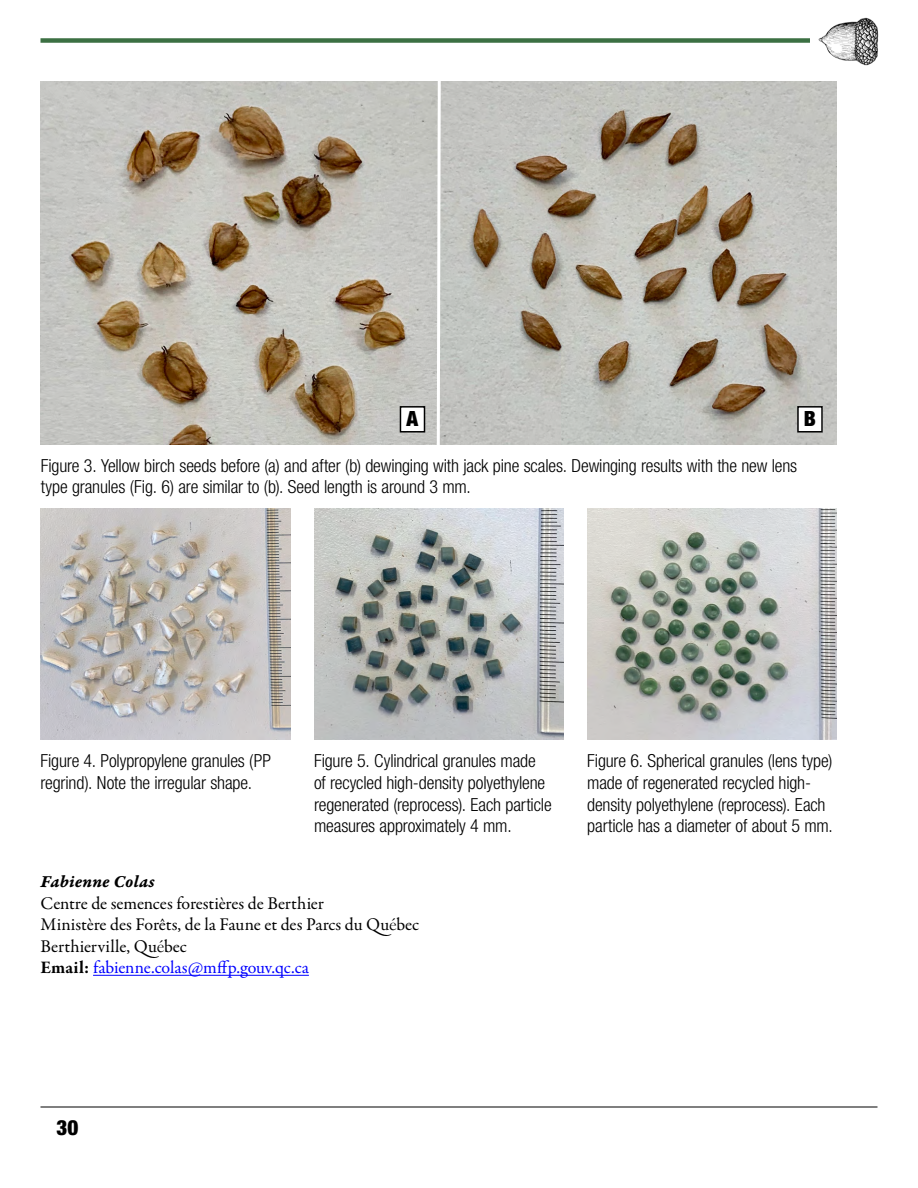
<style>
.page{position:relative;width:918px;height:1188px;background:#fff}
.page>*{position:absolute;margin:0;border:0;box-sizing:border-box;transform-origin:0 0}
.Tabbed_Fig-Table_Cap{font:900 condensed 21px "Helvetica Neue LT Std";color:#000}
.Tabbed_Fig-Table_Cap-2{font:300 condensed 18px/21.6px "Helvetica Neue LT Std";letter-spacing:-.01em;color:#000}
.Author_Contact_Infor{font:18px "Garamond Premr Pro";letter-spacing:-.005em;color:#000}
.Author_Contact_Infor-2{font:18px "Garamond Premr Pro";letter-spacing:-.005em;color:#00f}
.Author_Contact_Infor-3{font:18px "Garamond Premr Pro Bd It Capt";letter-spacing:.005em;color:#000}
.s1{font-family:"Garamond"}
.s2{font-weight:700;color:#000}
</style>
<div class="page">
<hr style="left:40px;top:1107px;width:838px;height:1px;background:#000">
<div style="left:40px;top:38px;width:770px;height:5px;background:#3c7043"></div>
<img style="left:818px;top:17px;width:61px;height:49px">
<img style="left:40px;top:81px;width:797px;height:363px">
<svg style="left:435px;top:81px;width:7px;height:364px"></svg>
<div style="left:400px;top:407px;width:24px;height:25px;background:#fff"></div>
<div style="left:400px;top:406px;width:25px;height:27px;border:2px solid #000"></div>
<div style="left:798px;top:407px;width:24px;height:25px;background:#fff"></div>
<div style="left:797px;top:406px;width:26px;height:27px;border:2px solid #000"></div>
<img style="left:40px;top:508px;width:251px;height:232px">
<img style="left:314px;top:508px;width:250px;height:232px">
<img style="left:587px;top:508px;width:250px;height:232px">
<hr style="left:93px;top:975px;width:216px;height:1px;background:#00f">
<p class="Tabbed_Fig-Table_Cap" style="left:407px;top:406px;width:13px">A</p>
<p class="Tabbed_Fig-Table_Cap" style="left:804px;top:406px;width:14px">B</p>
<p class="Tabbed_Fig-Table_Cap-2" style="left:41px;top:454px;width:758px">Figure 3. Yellow birch seeds before (a) and after (b) dewinging with jack pine scales. Dewinging results with the new lens type granules (Fig. 6) are similar to (b). Seed length is around 3 mm.</p>
<p class="Tabbed_Fig-Table_Cap-2" style="left:40px;top:750px;width:232px">Figure 4. Polypropylene granules (PP regrind). Note the irregular shape.</p>
<p class="Tabbed_Fig-Table_Cap-2" style="left:314px;top:750px;width:239px">Figure 5. Cylindrical granules made of recycled high-density polyethylene regenerated (reprocess). Each particle measures approximately 4 mm.</p>
<p class="Tabbed_Fig-Table_Cap-2" style="left:587px;top:750px;width:247px">Figure 6. Spherical granules (lens type) made of regenerated recycled high&shy;density polyethylene (reprocess). Each particle has a diameter of about 5 mm.</p>
<p class="Author_Contact_Infor-3" style="left:40px;top:870px;width:116px">Fabienne Colas</p>
<p class="Author_Contact_Infor" style="left:40px;top:892px;width:285px">Centre de semences forestières de Berthier</p>
<p class="Author_Contact_Infor" style="left:40px;top:914px;width:380px">Ministère des Forêts, de la Faune et des Parcs du Qu<span class="s1">é</span>bec</p>
<p class="Author_Contact_Infor" style="left:40px;top:935px;width:148px">Berthierville, Qu<span class="s1">é</span>bec</p>
<p class="Author_Contact_Infor-2" style="left:40px;top:957px;width:270px"><span class="s2">Email:</span> fabienne.colas@mffp.gouv.qc.ca</p>
<p class="Tabbed_Fig-Table_Cap" style="left:57px;top:1114px;width:23px">30</p>
</div>
